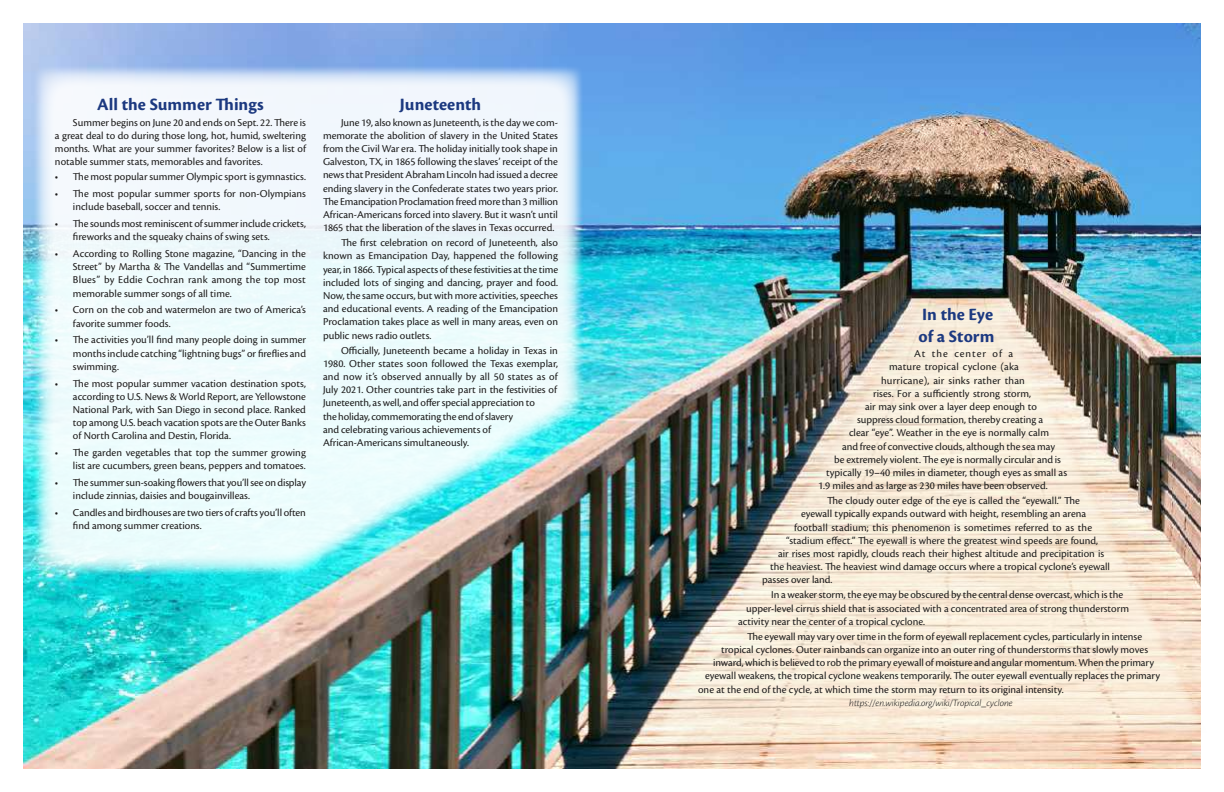
<style>
.page{position:relative;width:1224px;height:792px;background:#fff}
.page>*{position:absolute;margin:0;border:0;box-sizing:border-box;transform-origin:0 0}
.t1{font:700 18px/21.6px "Cronos Pro";color:#1c3980}
.t2{font:11px/13.2px "Cronos Pro";color:#1c1b1b;text-align:justify}
.t3{font:11px "Cronos Pro";letter-spacing:.02em;color:#1c1b1b}
.t4{font:11px "Cronos Pro";letter-spacing:.085em;color:#1c1b1b}
.t5{font:italic 300 10px "Cronos Pro";letter-spacing:-.005em;color:#1c1b1b}
</style>
<div class="page">
<img style="left:24px;top:24px;width:1176px;height:745px">
<img style="left:33px;top:66px;width:550px;height:510px">
<div style="left:49px;top:92px;width:263px;height:446px;background:#f0fbfd"></div>
<img style="left:645px;top:306px;width:556px;height:441px">
<h1 class="t1" style="left:97px;top:94px;width:168px">All the Summer Things</h1>
<p class="t2" style="left:55px;top:116px;width:253px;text-indent:18px">Summer begins on June 20 and ends on Sept. 22. There is a great deal to do during those long, hot, humid, sweltering months. What are your summer favorites? Below is a list of notable summer stats, memorables and favorites.</p>
<p class="t2" style="left:55px;top:170px;width:253px">• The most popular summer Olympic sport is gymnastics.</p>
<p class="t2" style="left:73px;top:187px;width:234px;text-indent:-18px">• The most popular summer sports for non-Olympians include baseball, soccer and tennis.</p>
<p class="t2" style="left:73px;top:217px;width:234px;text-indent:-18px">• The sounds most reminiscent of summer include crickets, fireworks and the squeaky chains of swing sets.</p>
<p class="t2" style="left:73px;top:247px;width:235px;text-indent:-18px">• According to Rolling Stone magazine, “Dancing in the Street” by Martha &amp; The Vandellas and “Summertime Blues” by Eddie Cochran rank among the top most memorable summer songs of all time.</p>
<p class="t2" style="left:73px;top:303px;width:235px;text-indent:-18px">• Corn on the cob and watermelon are two of America’s favorite summer foods.</p>
<p class="t2" style="left:73px;top:333px;width:235px;text-indent:-18px">• The activities you’ll find many people doing in summer months include catching “lightning bugs” or fireflies and swimming.</p>
<p class="t2" style="left:73px;top:377px;width:235px;text-indent:-18px">• The most popular summer vacation destination spots, according to U.S. News &amp; World Report, are Yellowstone National Park, with San Diego in second place. Ranked top among U.S. beach vacation spots are the Outer Banks of North Carolina and Destin, Florida.</p>
<p class="t2" style="left:55px;top:446px;width:252px;text-align:right">• The garden vegetables that top the summer growing list are cucumbers, green beans, peppers and tomatoes.</p>
<p class="t2" style="left:73px;top:476px;width:235px;text-indent:-18px">• The summer sun-soaking flowers that you’ll see on display include zinnias, daisies and bougainvilleas.</p>
<p class="t2" style="left:73px;top:506px;width:234px;text-indent:-18px">• Candles and birdhouses are two tiers of crafts you’ll often find among summer creations.</p>
<h1 class="t1" style="left:400px;top:94px;width:83px">Juneteenth</h1>
<p class="t2" style="left:323px;top:116px;width:237px;text-indent:18px">June 19, also known as Juneteenth, is the day we com&shy;memorate the abolition of slavery in the United States from the Civil War era. The holiday initially took shape in Galveston, TX, in 1865 following the slaves’ receipt of the news that President Abraham Lincoln had issued a decree ending slavery in the Confederate states two years prior.<br>The Emancipation Proclamation freed more than 3 million African-Americans forced into slavery. But it wasn’t until 1865 that the liberation of the slaves in Texas occurred.</p>
<p class="t2" style="left:323px;top:236px;width:237px;text-indent:18px">The first celebration on record of Juneteenth, also known as Emancipation Day, happened the following year, in 1866. Typical aspects of these festivities at the time included lots of singing and dancing, prayer and food.<br>Now, the same occurs, but with more activities, speeches and educational events. A reading of the Emancipation Proclamation takes place as well in many areas, even on public news radio outlets.</p>
<p class="t2" style="left:323px;top:344px;width:236px;text-align:left;text-indent:18px">Officially, Juneteenth became a holiday in Texas in 1980. Other states soon followed the Texas exemplar, and now it’s observed annually by all 50 states as of July 2021. Other countries take part in the festivities of Juneteenth, as well, and offer special appreciation to<br>the holiday, commemorating the end of slavery<br>and celebrating various achievements of African-Americans simultaneously.</p>
<h1 class="t1" style="left:919px;top:304px;width:77px">In the Eye of a Storm</h1>
<p class="t4" style="left:914px;top:347px;width:101px">At the center of a</p>
<p class="t3" style="left:889px;top:361px;width:131px">mature tropical cyclone (aka</p>
<p class="t3" style="left:881px;top:374px;width:145px">hurricane), air sinks rather than</p>
<p class="t2" style="left:873px;top:387px;width:159px">rises. For a sufficiently strong storm,</p>
<p class="t2" style="left:865px;top:400px;width:173px">air may sink over a layer deep enough to</p>
<p class="t2" style="left:857px;top:413px;width:188px">suppress cloud formation, thereby creating a</p>
<p class="t2" style="left:849px;top:426px;width:201px">clear “eye”. Weather in the eye is normally calm</p>
<p class="t2" style="left:842px;top:440px;width:215px">and free of convective clouds, although the sea may</p>
<p class="t2" style="left:834px;top:453px;width:228px">be extremely violent. The eye is normally circular and is</p>
<p class="t2" style="left:826px;top:466px;width:243px">typically 19–40 miles in diameter, though eyes as small as</p>
<p class="t2" style="left:818px;top:479px;width:231px">1.9 miles and as large as 230 miles have been observed.</p>
<p class="t2" style="left:827px;top:494px;width:254px">The cloudy outer edge of the eye is called the “eyewall.” The</p>
<p class="t2" style="left:801px;top:507px;width:287px">eyewall typically expands outward with height, resembling an arena</p>
<p class="t2" style="left:794px;top:521px;width:300px">football stadium; this phenomenon is sometimes referred to as the</p>
<p class="t2" style="left:786px;top:534px;width:313px">“stadium effect.” The eyewall is where the greatest wind speeds are found,</p>
<p class="t2" style="left:778px;top:547px;width:328px">air rises most rapidly, clouds reach their highest altitude and precipitation is</p>
<p class="t2" style="left:770px;top:560px;width:341px">the heaviest. The heaviest wind damage occurs where a tropical cyclone’s eyewall</p>
<p class="t2" style="left:762px;top:573px;width:72px">passes over land.</p>
<p class="t2" style="left:771px;top:588px;width:353px">In a weaker storm, the eye may be obscured by the central dense overcast, which is the</p>
<p class="t2" style="left:746px;top:602px;width:384px">upper-level cirrus shield that is associated with a concentrated area of strong thunderstorm</p>
<p class="t2" style="left:738px;top:615px;width:189px">activity near the center of a tropical cyclone.</p>
<p class="t2" style="left:747px;top:630px;width:397px">The eyewall may vary over time in the form of eyewall replacement cycles, particularly in intense</p>
<p class="t2" style="left:721px;top:643px;width:429px">tropical cyclones. Outer rainbands can organize into an outer ring of thunderstorms that slowly moves</p>
<p class="t2" style="left:713px;top:656px;width:442px">inward, which is believed to rob the primary eyewall of moisture and angular momentum. When the primary</p>
<p class="t2" style="left:705px;top:669px;width:456px">eyewall weakens, the tropical cyclone weakens temporarily. The outer eyewall eventually replaces the primary</p>
<p class="t2" style="left:698px;top:683px;width:367px">one at the end of the cycle, at which time the storm may return to its original intensity.</p>
<p class="t5" style="left:849px;top:698px;width:165px">https://en.wikipedia.org/wiki/Tropical_cyclone</p>
</div>
